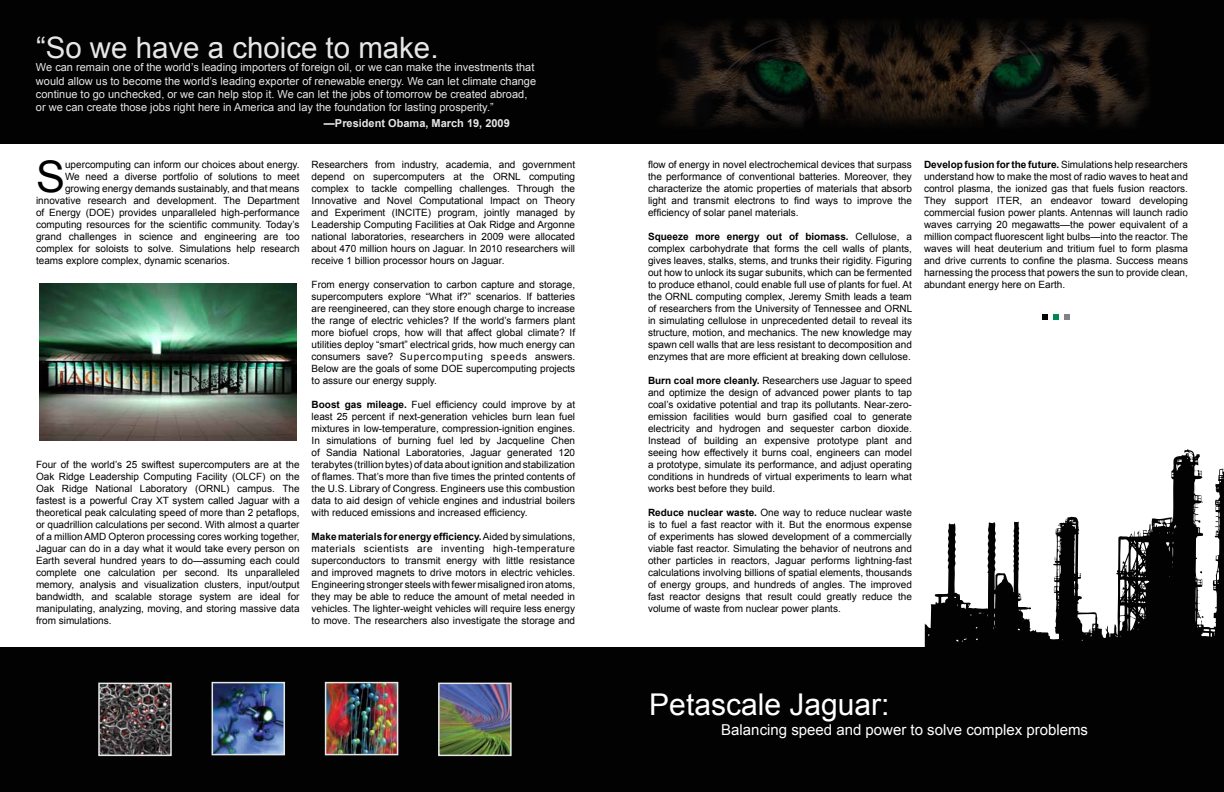
<style>
.page{position:relative;width:1224px;height:792px;background:#fff}
.page>*{position:absolute;margin:0;border:0;box-sizing:border-box;transform-origin:0 0}
.t1{font:43.5px "Arial";color:#000}
.t2{font:30px "Arial";color:#fff}
.t3{font:29.4px "Arial";color:#e6e7e8}
.t4{font:15px "Arial";color:#fff}
.t5{font:11px/13.2px "Arial";color:#e6e7e8}
.t6{font:700 11px "Arial";color:#e6e7e8}
.t7{font:10px/12px "Arial";color:#000;text-align:justify}
.s1{font-weight:700}
</style>
<div class="page">
<div style="left:0;top:648px;width:1224px;height:144px;background:#020202"></div>
<div style="left:0;top:0;width:1224px;height:144px;background:#020202"></div>
<svg style="left:925px;top:449px;width:299px;height:199px"></svg>
<svg style="left:1115px;top:451px;width:109px;height:186px"></svg>
<svg style="left:1054px;top:519px;width:44px;height:122px"></svg>
<svg style="left:954px;top:594px;width:42px;height:35px"></svg>
<svg style="left:1042px;top:314px;width:28px;height:6px"></svg>
<img style="left:39px;top:283px;width:257px;height:158px">
<img style="left:661px;top:20px;width:486px;height:106px">
<img style="left:101px;top:686px;width:68px;height:67px">
<div style="left:98px;top:683px;width:74px;height:73px;border:2px solid #e6e7e8"></div>
<img style="left:215px;top:685px;width:67px;height:67px">
<div style="left:212px;top:682px;width:73px;height:73px;border:2px solid #e6e7e8"></div>
<img style="left:328px;top:685px;width:67px;height:67px">
<div style="left:325px;top:682px;width:73px;height:73px;border:2px solid #e6e7e8"></div>
<img style="left:441px;top:686px;width:68px;height:67px">
<div style="left:438px;top:683px;width:74px;height:73px;border:2px solid #e6e7e8"></div>
<h3 class="t3" style="left:36px;top:29px;width:404px">“So we have a choice to make.</h3>
<p class="t5" style="left:36px;top:61px;width:502px">We can remain one of the world’s leading importers of foreign oil, or we can make the investments that would allow us to become the world’s leading exporter of renewable energy. We can let climate change continue to go unchecked, or we can help stop it. We can let the jobs of tomorrow be created abroad, or we can create those jobs right here in America and lay the foundation for lasting prosperity.”</p>
<p class="t6" style="left:324px;top:116px;width:187px">—President Obama, March 19, 2009</p>
<h1 class="t1" style="left:36px;top:148px;width:31px">S</h1>
<p class="t7" style="left:65px;top:159px;width:236px">upercomputing can inform our choices about energy.</p>
<p class="t7" style="left:65px;top:171px;width:236px">We need a diverse portfolio of solutions to meet</p>
<p class="t7" style="left:65px;top:183px;width:236px">growing energy demands sustainably, and that means</p>
<p class="t7" style="left:36px;top:195px;width:265px">innovative research and development. The Department</p>
<p class="t7" style="left:36px;top:207px;width:265px">of Energy (DOE) provides unparalleled high-performance</p>
<p class="t7" style="left:36px;top:219px;width:265px">computing resources for the scientific community. Today’s</p>
<p class="t7" style="left:36px;top:231px;width:265px">grand challenges in science and engineering are too</p>
<p class="t7" style="left:36px;top:243px;width:265px">complex for soloists to solve. Simulations help research</p>
<p class="t7" style="left:36px;top:255px;width:195px">teams explore complex, dynamic scenarios.</p>
<p class="t7" style="left:36px;top:459px;width:265px">Four of the world’s 25 swiftest supercomputers are at the Oak Ridge Leadership Computing Facility (OLCF) on the Oak Ridge National Laboratory (ORNL) campus. The fastest is a powerful Cray XT system called Jaguar with a theoretical peak calculating speed of more than 2 petaflops, or quadrillion calculations per second. With almost a quarter of a million AMD Opteron processing cores working together, Jaguar can do in a day what it would take every person on Earth several hundred years to do—assuming each could complete one calculation per second. Its unparalleled memory, analysis and visualization clusters, input/output bandwidth, and scalable storage system are ideal for manipulating, analyzing, moving, and storing massive data from simulations.</p>
<p class="t7" style="left:312px;top:159px;width:265px">Researchers from industry, academia, and government depend on supercomputers at the ORNL computing complex to tackle compelling challenges. Through the Innovative and Novel Computational Impact on Theory and Experiment (INCITE) program, jointly managed by Leadership Computing Facilities at Oak Ridge and Argonne national laboratories, researchers in 2009 were allocated about 470 million hours on Jaguar. In 2010 researchers will receive 1 billion processor hours on Jaguar.</p>
<p class="t7" style="left:312px;top:279px;width:265px">From energy conservation to carbon capture and storage, supercomputers explore “What if?” scenarios. If batteries are reengineered, can they store enough charge to increase the range of electric vehicles? If the world’s farmers plant more biofuel crops, how will that affect global climate? If utilities deploy “smart” electrical grids, how much energy can consumers save? Supercomputing speeds answers.<br>Below are the goals of some DOE supercomputing projects to assure our energy supply.</p>
<p class="t7" style="left:312px;top:399px;width:265px"><span class="s1">Boost gas mileage.</span> Fuel efficiency could improve by at least 25 percent if next-generation vehicles burn lean fuel mixtures in low-temperature, compression-ignition engines.<br>In simulations of burning fuel led by Jacqueline Chen of Sandia National Laboratories, Jaguar generated 120 terabytes (trillion bytes) of data about ignition and stabilization of flames. That’s more than five times the printed contents of the U.S. Library of Congress. Engineers use this combustion data to aid design of vehicle engines and industrial boilers with reduced emissions and increased efficiency.</p>
<p class="t7" style="left:312px;top:531px;width:265px"><span class="s1">Make materials for energy efficiency.</span> Aided by simulations, materials scientists are inventing high-temperature superconductors to transmit energy with little resistance and improved magnets to drive motors in electric vehicles.<br>Engineering stronger steels with fewer misaligned iron atoms, they may be able to reduce the amount of metal needed in vehicles. The lighter-weight vehicles will require less energy to move. The researchers also investigate the storage and</p>
<p class="t7" style="left:648px;top:159px;width:265px">flow of energy in novel electrochemical devices that surpass the performance of conventional batteries. Moreover, they characterize the atomic properties of materials that absorb light and transmit electrons to find ways to improve the efficiency of solar panel materials.</p>
<p class="t7" style="left:648px;top:231px;width:266px"><span class="s1">Squeeze more energy out of biomass.</span> Cellulose, a complex carbohydrate that forms the cell walls of plants, gives leaves, stalks, stems, and trunks their rigidity. Figuring out how to unlock its sugar subunits, which can be fermented to produce ethanol, could enable full use of plants for fuel. At the ORNL computing complex, Jeremy Smith leads a team of researchers from the University of Tennessee and ORNL in simulating cellulose in unprecedented detail to reveal its structure, motion, and mechanics. The new knowledge may spawn cell walls that are less resistant to decomposition and enzymes that are more efficient at breaking down cellulose.</p>
<p class="t7" style="left:648px;top:375px;width:265px"><span class="s1">Burn coal more cleanly.</span> Researchers use Jaguar to speed and optimize the design of advanced power plants to tap coal’s oxidative potential and trap its pollutants. Near-zero&shy;emission facilities would burn gasified coal to generate electricity and hydrogen and sequester carbon dioxide.<br>Instead of building an expensive prototype plant and seeing how effectively it burns coal, engineers can model a prototype, simulate its performance, and adjust operating conditions in hundreds of virtual experiments to learn what works best before they build.</p>
<p class="t7" style="left:648px;top:507px;width:265px"><span class="s1">Reduce nuclear waste.</span> One way to reduce nuclear waste is to fuel a fast reactor with it. But the enormous expense of experiments has slowed development of a commercially viable fast reactor. Simulating the behavior of neutrons and other particles in reactors, Jaguar performs lightning-fast calculations involving billions of spatial elements, thousands of energy groups, and hundreds of angles. The improved fast reactor designs that result could greatly reduce the volume of waste from nuclear power plants.</p>
<p class="t7" style="left:924px;top:159px;width:265px"><span class="s1">Develop fusion for the future.</span> Simulations help researchers understand how to make the most of radio waves to heat and control plasma, the ionized gas that fuels fusion reactors.<br>They support ITER, an endeavor toward developing commercial fusion power plants. Antennas will launch radio waves carrying 20 megawatts—the power equivalent of a million compact fluorescent light bulbs—into the reactor. The waves will heat deuterium and tritium fuel to form plasma and drive currents to confine the plasma. Success means harnessing the process that powers the sun to provide clean, abundant energy here on Earth.</p>
<h2 class="t2" style="left:649px;top:685px;width:242px">Petascale Jaguar:</h2>
<h3 class="t4" style="left:721px;top:720px;width:368px">Balancing speed and power to solve complex problems</h3>
</div>
